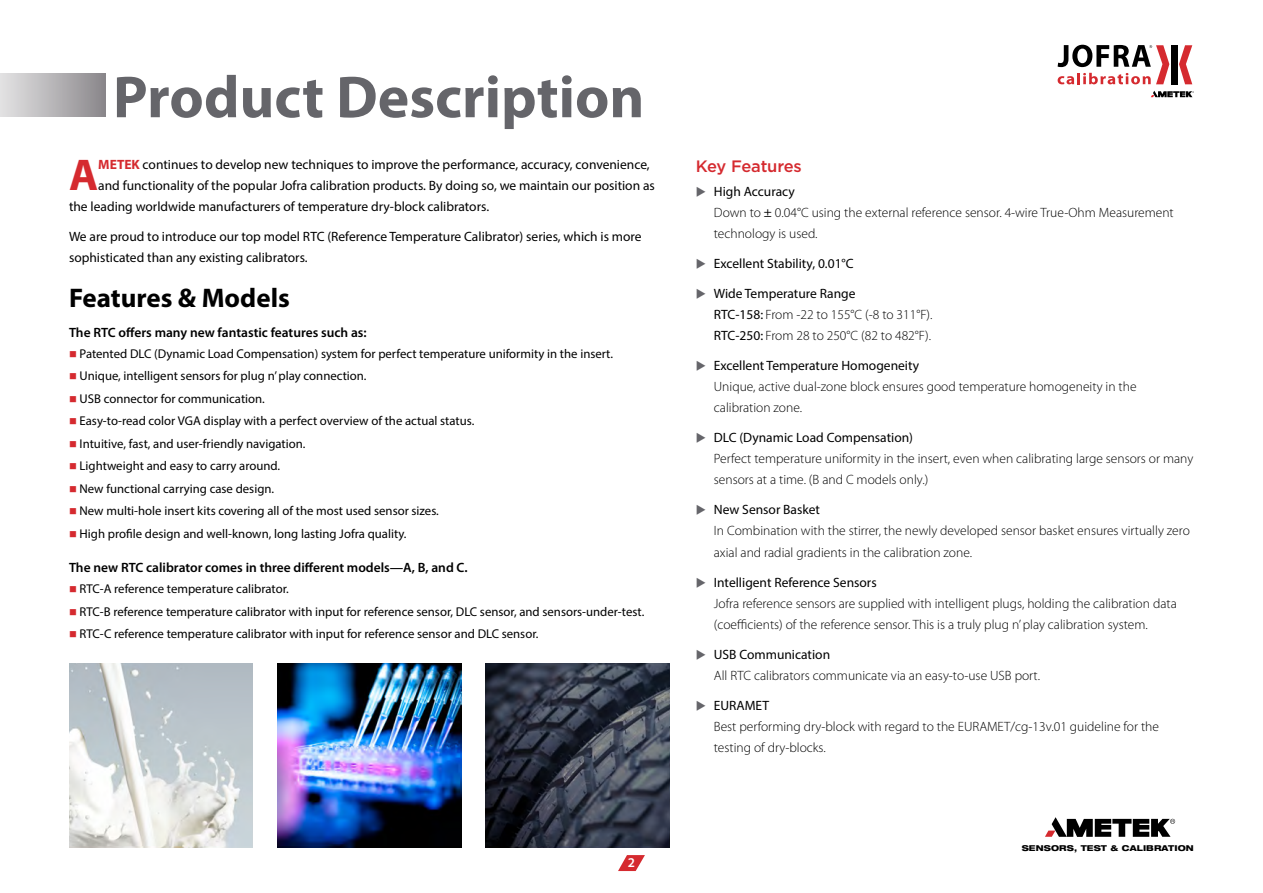
<style>
.page{position:relative;width:1263px;height:893px;background:#fff}
.page>*{position:absolute;margin:0;border:0;box-sizing:border-box;transform-origin:0 0}
.t1{font:700 59.7px "Myriad Pro";color:#65656a}
.t2{font:700 44.7px "Myriad Pro";color:#d52a2f}
.t3{font:700 27px "Myriad Pro";color:#000}
.t4{font:500 16.5px "Gotham";letter-spacing:-.015em;color:#d52a2f}
.t5{font:300 13.5px/21px "Myriad Pro";color:#000}
.t6{font:13.5px/21px "Myriad Pro";color:#000}
.t7{font:600 13.5px "Myriad Pro";color:#000}
.t8{font:600 13.5px "Myriad Pro";color:#fff}
.t9{font:12.75px "Myriad Pro";color:#000}
.t10{font:800 expanded 8.1px "Helvetica Neue LT Pro";letter-spacing:.015em;color:#000}
.s1{font-weight:700;color:#d52a2f}
.s2{color:#d52a2f}
.s3{color:#65656a}
.s4{font-weight:400}
</style>
<div class="page">
<svg style="left:618px;top:855px;width:27px;height:16px"></svg>
<div style="left:0;top:73px;width:105px;height:44px;background:linear-gradient(to right,#e4e3e4,#8b888c)"></div>
<img style="left:486px;top:663px;width:184px;height:184px">
<img style="left:277px;top:663px;width:184px;height:184px">
<img style="left:69px;top:663px;width:184px;height:184px">
<svg style="left:1045px;top:817px;width:130px;height:20px"></svg>
<svg style="left:1151px;top:91px;width:43px;height:6px"></svg>
<div style="left:1171px;top:45px;width:7px;height:39px;background:#000"></div>
<svg style="left:1179px;top:45px;width:13px;height:39px"></svg>
<svg style="left:1057px;top:45px;width:112px;height:39px"></svg>
<h1 class="t1" style="left:113px;top:58px;width:533px">Product Description</h1>
<h2 class="t2" style="left:69px;top:146px;width:31px">A</h2>
<p class="t6" style="left:98px;top:154px;width:553px"><span class="s1">METEK</span> continues to develop new techniques to improve the performance, accuracy, convenience,</p>
<p class="t6" style="left:98px;top:175px;width:558px">and functionality of the popular Jofra calibration products. By doing so, we maintain our position as</p>
<p class="t6" style="left:69px;top:196px;width:422px">the leading worldwide manufacturers of temperature dry-block calibrators.</p>
<p class="t6" style="left:69px;top:226px;width:574px">We are proud to introduce our top model RTC (Reference Temperature Calibrator) series, which is more sophisticated than any existing calibrators.</p>
<h3 class="t3" style="left:69px;top:280px;width:222px">Features &amp; Models</h3>
<p class="t7" style="left:69px;top:325px;width:299px">The RTC offers many new fantastic features such as:</p>
<p class="t9" style="left:69px;top:345px;width:546px"><span class="s2">■</span> Patented DLC (Dynamic Load Compensation) system for perfect temperature uniformity in the insert.</p>
<p class="t9" style="left:69px;top:368px;width:299px"><span class="s2">■</span> Unique, intelligent sensors for plug n’ play connection.</p>
<p class="t9" style="left:69px;top:390px;width:197px"><span class="s2">■</span> USB connector for communication.</p>
<p class="t9" style="left:69px;top:413px;width:407px"><span class="s2">■</span> Easy-to-read color VGA display with a perfect overview of the actual status.</p>
<p class="t9" style="left:69px;top:435px;width:238px"><span class="s2">■</span> Intuitive, fast, and user-friendly navigation.</p>
<p class="t9" style="left:69px;top:458px;width:213px"><span class="s2">■</span> Lightweight and easy to carry around.</p>
<p class="t9" style="left:69px;top:480px;width:207px"><span class="s2">■</span> New functional carrying case design.</p>
<p class="t9" style="left:69px;top:503px;width:371px"><span class="s2">■</span> New multi-hole insert kits covering all of the most used sensor sizes.</p>
<p class="t9" style="left:69px;top:525px;width:339px"><span class="s2">■</span> High profile design and well-known, long lasting Jofra quality.</p>
<p class="t7" style="left:69px;top:560px;width:400px">The new RTC calibrator comes in three different models—A, B, and C.</p>
<p class="t9" style="left:69px;top:581px;width:221px"><span class="s2">■</span> RTC-A reference temperature calibrator.</p>
<p class="t9" style="left:69px;top:603px;width:577px"><span class="s2">■</span> RTC-B reference temperature calibrator with input for reference sensor, DLC sensor, and sensors-under-test.</p>
<p class="t9" style="left:69px;top:626px;width:471px"><span class="s2">■</span> RTC-C reference temperature calibrator with input for reference sensor and DLC sensor.</p>
<p class="t8" style="left:628px;top:855px;width:9px">2</p>
<p class="t4" style="left:696px;top:156px;width:107px">Key Features</p>
<p class="t5" style="left:714px;top:182px;width:461px;text-indent:-18px"><span class="s3">◆</span> <span class="s4">High Accuracy<br></span>Down to <span class="s4">±</span> 0.04°C using the external reference sensor. 4-wire True-Ohm Measurement technology is used.</p>
<p class="t6" style="left:696px;top:253px;width:159px"><span class="s3">◆</span> Excellent Stability, 0.01°C</p>
<p class="t5" style="left:714px;top:284px;width:220px;text-indent:-18px"><span class="s3">◆</span> <span class="s4">Wide Temperature Range<br>RTC-158:</span> From -22 to 155°C (-8 to 311°F).<br><span class="s4">RTC-250:</span> From 28 to 250°C (82 to 482°F).</p>
<p class="t5" style="left:714px;top:356px;width:424px;text-indent:-18px"><span class="s3">◆</span> <span class="s4">Excellent Temperature Homogeneity<br></span>Unique, active dual-zone block ensures good temperature homogeneity in the calibration zone.</p>
<p class="t5" style="left:714px;top:428px;width:481px;text-indent:-18px"><span class="s3">◆</span> <span class="s4">DLC (Dynamic Load Compensation)<br></span>Perfect temperature uniformity in the insert, even when calibrating large sensors or many sensors at a time. (B and C models only.)</p>
<p class="t5" style="left:714px;top:500px;width:477px;text-indent:-18px"><span class="s3">◆</span> <span class="s4">New Sensor Basket<br></span>In Combination with the stirrer, the newly developed sensor basket ensures virtually zero axial and radial gradients in the calibration zone.</p>
<p class="t5" style="left:714px;top:572px;width:464px;text-indent:-18px"><span class="s3">◆</span> <span class="s4">Intelligent Reference Sensors<br></span>Jofra reference sensors are supplied with intelligent plugs, holding the calibration data (coefficients) of the reference sensor. This is a truly plug n’ play calibration system.</p>
<p class="t5" style="left:714px;top:644px;width:328px;text-indent:-18px"><span class="s3">◆</span> <span class="s4">USB Communication<br></span>All RTC calibrators communicate via an easy-to-use USB port.</p>
<p class="t5" style="left:714px;top:695px;width:447px;text-indent:-18px"><span class="s3">◆</span> <span class="s4">EURAMET<br></span>Best performing dry-block with regard to the EURAMET/cg-13v.01 guideline for the testing of dry-blocks.</p>
<p class="t10" style="left:1022px;top:843px;width:174px">SENSORS, TEST &amp; CALIBRATION</p>
</div>
